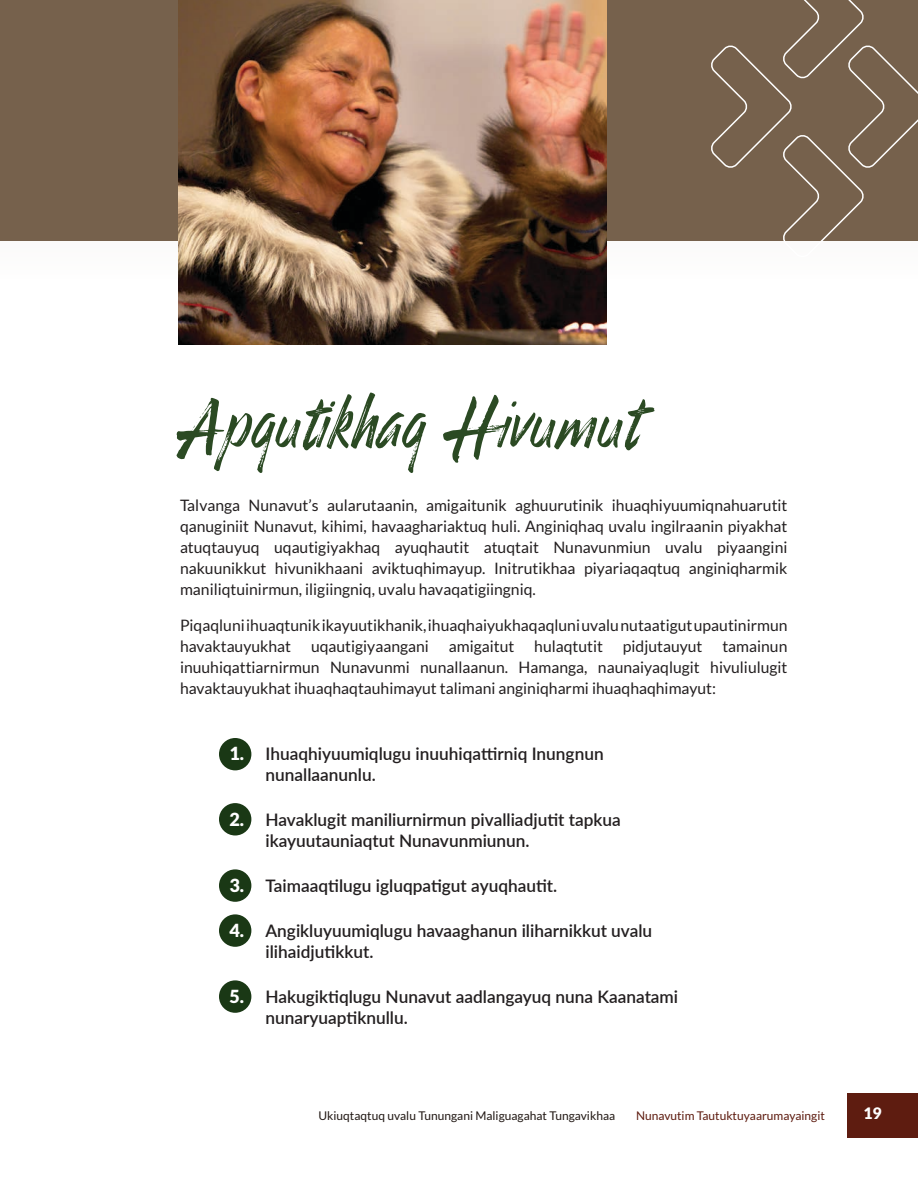
<style>
.page{position:relative;width:918px;height:1188px;background:#fff}
.page>*{position:absolute;margin:0;border:0;box-sizing:border-box;transform-origin:0 0}
.Header_2{font:69px "Enjoythe Ride";color:#2b4a23}
.t1{font:600 17.25px/21px "Lato";color:#231f20}
.t2{font:15.75px/21px "Lato";color:#231f20;text-align:justify}
.t3{font:900 15.75px "Lato";color:#fff}
.t4{font:12px "Lato";color:#221915}
.t5{font:12px "Lato";color:#5e1c10}
.s1{font-weight:900;font-size:18px;color:#fff}
</style>
<div class="page">
<div style="left:847px;top:1093px;width:71px;height:45px;background:#5e1c10"></div>
<div style="left:219px;top:738px;width:32px;height:32px;background:#1a3815;border-radius:50%"></div>
<div style="left:219px;top:803px;width:32px;height:33px;background:#1a3815;border-radius:50%"></div>
<div style="left:219px;top:869px;width:32px;height:33px;background:#1a3815;border-radius:50%"></div>
<div style="left:219px;top:914px;width:32px;height:33px;background:#1a3815;border-radius:50%"></div>
<div style="left:219px;top:980px;width:32px;height:33px;background:#1a3815;border-radius:50%"></div>
<div style="left:0;top:0;width:918px;height:240px;background:#76614c"></div>
<svg style="left:709px;top:0;width:209px;height:241px"></svg>
<img style="left:178px;top:0;width:429px;height:345px">
<p class="Header_2" style="left:180px;top:383px;width:463px">Apqutikhaq Hivumut</p>
<p class="t2" style="left:180px;top:494px;width:609px">Talvanga Nunavut’s aularutaanin, amigaitunik aghuurutinik ihuaqhiyuumiqnahuarutit qanuginiit Nunavut, kihimi, havaaghariaktuq huli. Anginiqhaq uvalu ingilraanin piyakhat atuqtauyuq uqautigiyakhaq ayuqhautit atuqtait Nunavunmiun uvalu piyaangini nakuunikkut hivunikhaani aviktuqhimayup. Initrutikhaa piyariaqaqtuq anginiqharmik maniliqtuinirmun, iligiingniq, uvalu havaqatigiingniq.</p>
<p class="t2" style="left:180px;top:614px;width:609px">Piqaqluni ihuaqtunik ikayuutikhanik, ihuaqhaiyukhaqaqluni uvalu nutaatigut upautinirmun havaktauyukhat</p>
<p class="t2" style="left:311px;top:635px;width:119px">uqautigiyaangani</p>
<p class="t2" style="left:449px;top:635px;width:67px">amigaitut</p>
<p class="t2" style="left:534px;top:635px;width:70px">hulaqtutit</p>
<p class="t2" style="left:623px;top:635px;width:81px">pidjutauyut</p>
<p class="t2" style="left:180px;top:635px;width:609px;text-indent:542px">tamainun inuuhiqattiarnirmun Nunavunmi nunallaanun. Hamanga, naunaiyaqlugit hivuliulugit havaktauyukhat ihuaqhaqtauhimayut talimani anginiqharmi ihuaqhaqhimayut:</p>
<p class="t1" style="left:266px;top:742px;width:340px;text-indent:-36px"><span class="s1">1.</span> Ihuaqhiyuumiqlugu inuuhiqattirniq Inungnun nunallaanunlu.</p>
<p class="t1" style="left:266px;top:808px;width:357px;text-indent:-36px"><span class="s1">2.</span> Havaklugit maniliurnirmun pivalliadjutit tapkua ikayuutauniaqtut Nunavunmiunun.</p>
<p class="t1" style="left:230px;top:874px;width:329px"><span class="s1">3.</span> Taimaaqtilugu igluqpatigut ayuqhautit.</p>
<p class="t1" style="left:266px;top:919px;width:388px;text-indent:-36px"><span class="s1">4.</span> Angikluyuumiqlugu havaaghanun iliharnikkut uvalu ilihaidjutikkut.</p>
<p class="t1" style="left:266px;top:985px;width:414px;text-indent:-36px"><span class="s1">5.</span> Hakugiktiqlugu Nunavut aadlangayuq nuna Kaanatami nunaryuaptiknullu.</p>
<p class="t4" style="left:318px;top:1109px;width:298px">Ukiuqtaqtuq uvalu Tunungani Maliguagahat Tungavikhaa</p>
<p class="t5" style="left:636px;top:1109px;width:190px">Nunavutim Tautuktuyaarumayaingit</p>
<p class="t3" style="left:863px;top:1104px;width:20px">19</p>
</div>
